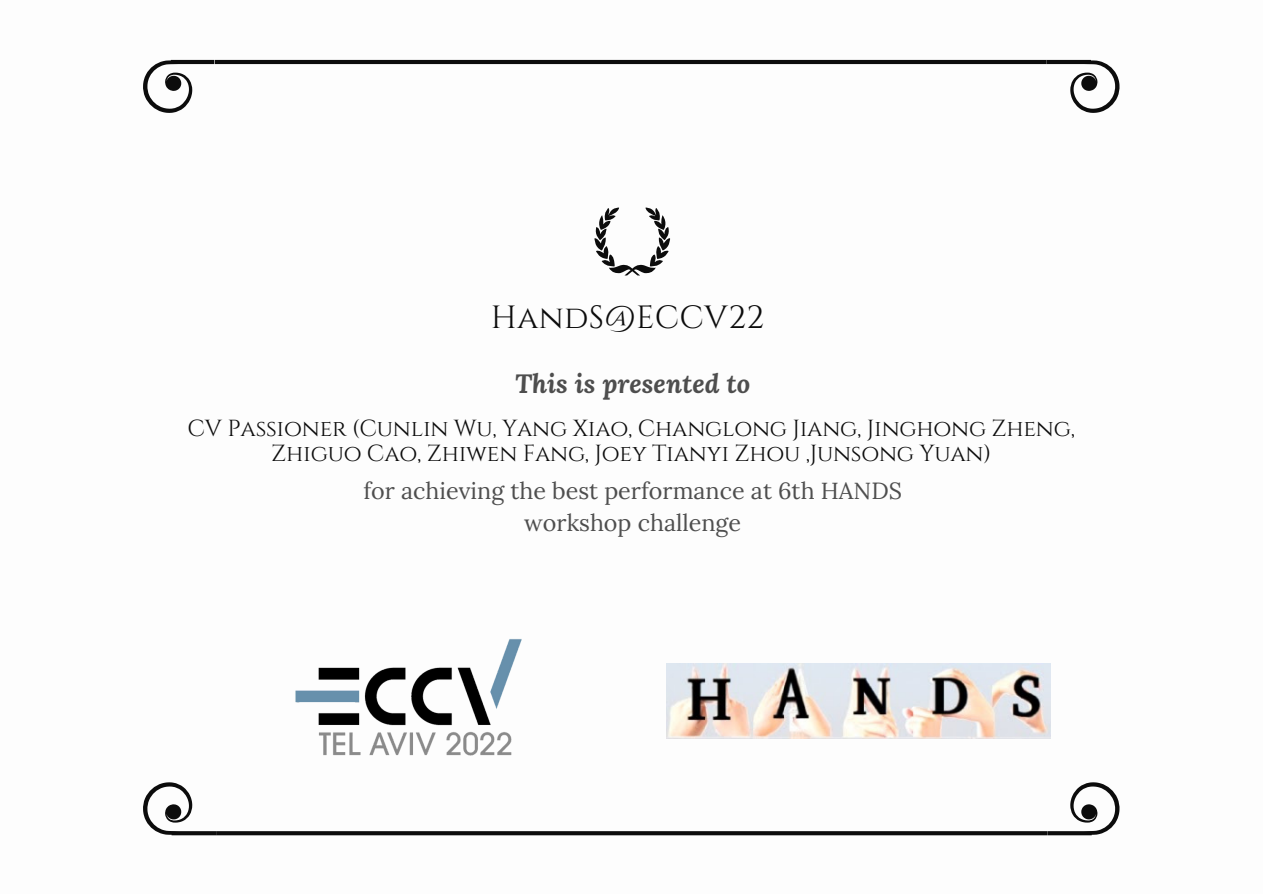
<style>
.page{position:relative;width:1263px;height:894px;background:#fff}
.page>*{position:absolute;margin:0;border:0;box-sizing:border-box;transform-origin:0 0}
.t1{font:32.1px "Cinzel";letter-spacing:.01em;color:#0c0c0c}
.t2{font:italic 700 26.25px "Lora";color:#4e4e4e}
.t3{font:23.4px/31.7px "Lora";color:#4e4e4e;text-align:center}
.t4{font:23.25px/24.8px "Cinzel";letter-spacing:-.01em;color:#0c0c0c;text-align:center}
</style>
<div class="page">
<svg style="left:143px;top:60px;width:903px;height:53px"></svg>
<svg style="left:1046px;top:60px;width:74px;height:53px"></svg>
<svg style="left:595px;top:207px;width:75px;height:68px"></svg>
<svg style="left:216px;top:782px;width:904px;height:53px"></svg>
<svg style="left:143px;top:782px;width:73px;height:53px"></svg>
<img style="left:295px;top:638px;width:227px;height:118px">
<img style="left:667px;top:663px;width:383px;height:75px">
<h1 class="t1" style="left:491px;top:297px;width:275px">HandS@ECCV22</h1>
<p class="t2" style="left:515px;top:366px;width:237px">This is presented to</p>
<p class="t4" style="left:188px;top:416px;width:889px">CV Passioner (Cunlin Wu, Yang Xiao, Changlong Jiang, Jinghong Zheng,<br>Zhiguo Cao, Zhiwen Fang, Joey Tianyi Zhou ,Junsong Yuan)</p>
<p class="t3" style="left:363px;top:475px;width:540px">for achieving the best performance at 6th HANDS workshop challenge</p>
</div>
